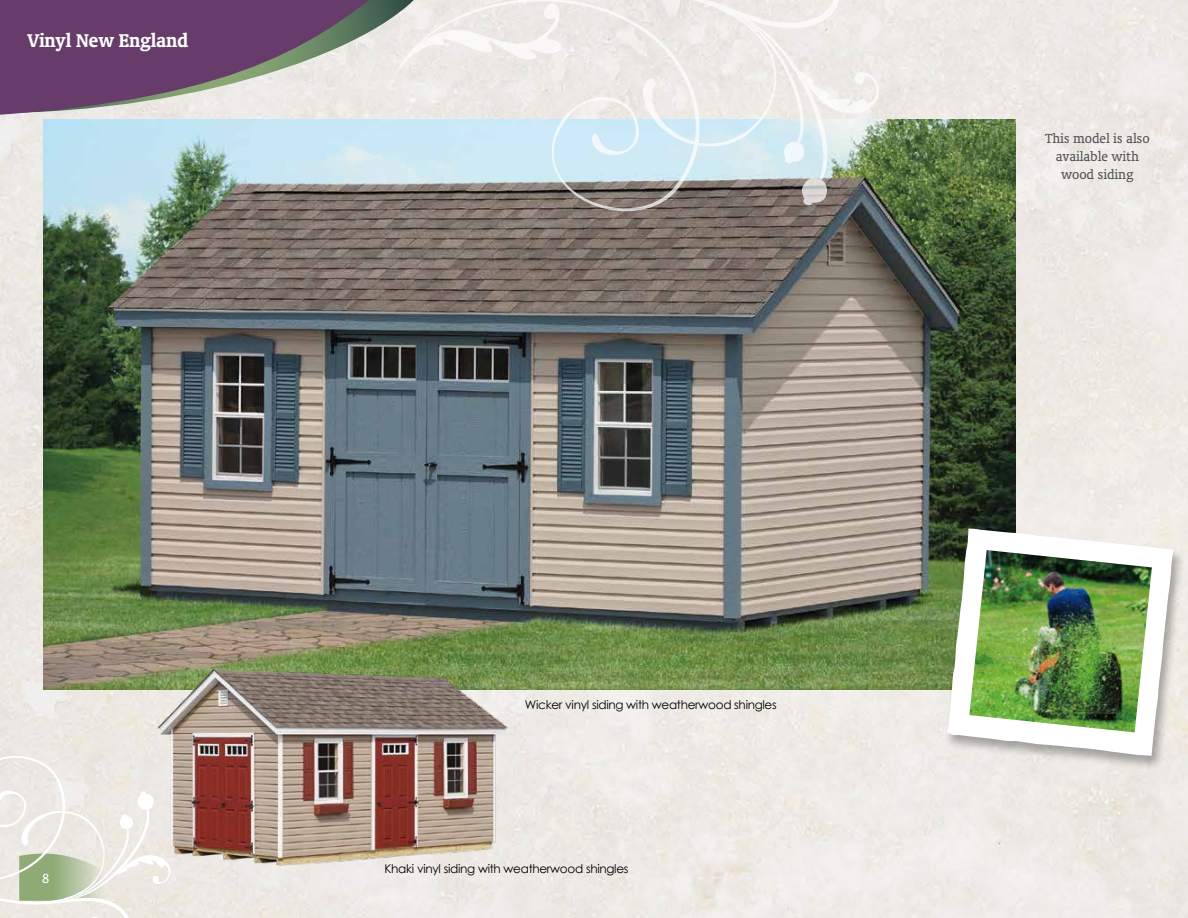
<style>
.page{position:relative;width:1188px;height:918px;background:#eeeae5}
.page>*{position:absolute;margin:0;border:0;box-sizing:border-box;transform-origin:0 0}
.t1{font:700 21px "Oranda BT";letter-spacing:-.01em;color:#fff}
.t2{font:15px/18px "Oranda BT";letter-spacing:-.01em;color:#545555;text-align:center}
.t3{font:15px "Oranda BT";color:#fff}
.t4{font:12px "Century Gothic";letter-spacing:-.025em;color:#000}
</style>
<div class="page">
<img style="left:43px;top:119px;width:972px;height:571px">
<svg style="left:718px;top:0;width:164px;height:207px;background:#d5d8d4"></svg>
<svg style="left:387px;top:0;width:331px;height:241px;background:#c7caca"></svg>
<svg style="left:400px;top:0;width:32px;height:113px;background:#e9e8e4"></svg>
<svg style="left:0;top:0;width:400px;height:116px;background:#8d748d"></svg>
<div style="left:943px;top:527px;width:242px;height:243px;background:#000;opacity:.32"></div>
<svg style="left:947px;top:528px;width:226px;height:228px"></svg>
<img style="left:969px;top:550px;width:183px;height:182px">
<img style="left:128px;top:653px;width:409px;height:219px">
<svg style="left:0;top:740px;width:172px;height:178px;background:#e5e5dc"></svg>
<h1 class="t1" style="left:27px;top:28px;width:163px">Vinyl New England</h1>
<p class="t3" style="left:42px;top:869px;width:9px">8</p>
<p class="t4" style="left:525px;top:698px;width:253px">Wicker vinyl siding with weatherwood shingles</p>
<p class="t4" style="left:384px;top:861px;width:246px">Khaki vinyl siding with weatherwood shingles</p>
<p class="t2" style="left:1045px;top:129px;width:106px">This model is also available with wood siding</p>
</div>
